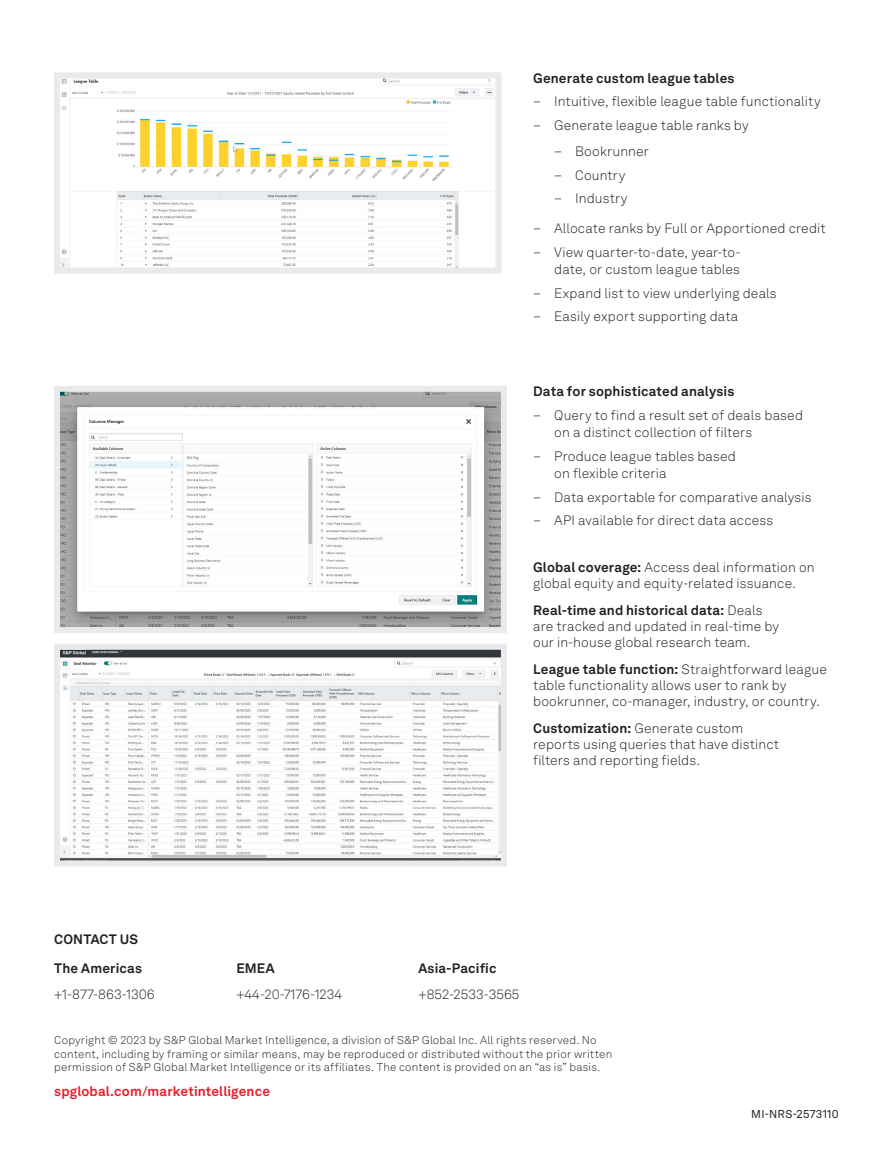
<style>
.page{position:relative;width:893px;height:1170px;background:#fff}
.page>*{position:absolute;margin:0;border:0;box-sizing:border-box;transform-origin:0 0}
.Body_copy_1_-_9_Auto{font:300 13.5px/16.2px "Akkurat LL";letter-spacing:.01em;color:#231f20}
.Subheading_Level_3{font:700 13.5px "Akkurat LL";letter-spacing:.01em;color:#231f20}
.Info_Level_1_-_9_11{font:300 13.5px "Akkurat LL";color:#231f20}
.S_P_Web_-_9_Auto{font:700 13.5px "Akkurat LL";letter-spacing:.01em;color:#ee1b2d}
.Disclaimer_Footnotes{font:300 11.25px/13.5px "Akkurat LL";letter-spacing:.02em;color:#231f20}
.Code_Number___7_5_9{font:11.25px "Akkurat LL";letter-spacing:.02em;color:#231f20}
.s1{font-weight:700}
</style>
<div class="page">
<img style="left:61px;top:79px;width:433px;height:187px">
<div style="left:54px;top:72px;width:447px;height:201px;border:6px solid #e9eaeb"></div>
<img style="left:61px;top:393px;width:439px;height:233px">
<div style="left:54px;top:386px;width:453px;height:247px;border:6px solid #e9eaeb"></div>
<img style="left:61px;top:650px;width:439px;height:209px">
<div style="left:54px;top:643px;width:453px;height:223px;border:6px solid #e9eaeb"></div>
<p class="Subheading_Level_3" style="left:533px;top:67px;width:203px">Generate custom league tables</p>
<p class="Body_copy_1_-_9_Auto" style="left:533px;top:93px;width:289px">– Intuitive, flexible league table functionality</p>
<p class="Body_copy_1_-_9_Auto" style="left:533px;top:117px;width:217px">– Generate league table ranks by</p>
<p class="Body_copy_1_-_9_Auto" style="left:554px;top:143px;width:96px">– Bookrunner</p>
<p class="Body_copy_1_-_9_Auto" style="left:554px;top:167px;width:73px">– Country</p>
<p class="Body_copy_1_-_9_Auto" style="left:554px;top:190px;width:75px">– Industry</p>
<p class="Body_copy_1_-_9_Auto" style="left:533px;top:220px;width:294px">– Allocate ranks by Full or Apportioned credit</p>
<p class="Body_copy_1_-_9_Auto" style="left:533px;top:243px;width:209px;line-height:17.5px;text-align:right">– View quarter-to-date, year-to&shy;date, or custom league tables</p>
<p class="Body_copy_1_-_9_Auto" style="left:533px;top:284px;width:245px">– Expand list to view underlying deals</p>
<p class="Body_copy_1_-_9_Auto" style="left:533px;top:308px;width:207px">– Easily export supporting data</p>
<p class="Subheading_Level_3" style="left:54px;top:929px;width:85px">CONTACT US</p>
<p class="Subheading_Level_3" style="left:54px;top:958px;width:89px">The Americas</p>
<p class="Info_Level_1_-_9_11" style="left:54px;top:984px;width:102px">+1-877-863-1306</p>
<p class="Subheading_Level_3" style="left:533px;top:381px;width:202px">Data for sophisticated analysis</p>
<p class="Body_copy_1_-_9_Auto" style="left:554px;top:406px;width:250px;line-height:17.5px;text-indent:-21px">– Query to find a result set of deals based on a distinct collection of filters</p>
<p class="Body_copy_1_-_9_Auto" style="left:554px;top:447px;width:183px;line-height:17.5px;text-indent:-21px">– Produce league tables based on flexible criteria</p>
<p class="Body_copy_1_-_9_Auto" style="left:533px;top:488px;width:280px">– Data exportable for comparative analysis</p>
<p class="Body_copy_1_-_9_Auto" style="left:533px;top:512px;width:242px">– API available for direct data access</p>
<p class="Body_copy_1_-_9_Auto" style="left:533px;top:558px;width:283px"><span class="s1">Global coverage:</span> Access deal information on global equity and equity-related issuance.</p>
<p class="Body_copy_1_-_9_Auto" style="left:533px;top:601px;width:247px"><span class="s1">Real-time and historical data:</span> Deals are tracked and updated in real-time by our in-house global research team.</p>
<p class="Body_copy_1_-_9_Auto" style="left:533px;top:660px;width:295px"><span class="s1">League table function:</span> Straightforward league table functionality allows user to rank by bookrunner, co-manager, industry, or country.</p>
<p class="Body_copy_1_-_9_Auto" style="left:533px;top:719px;width:247px"><span class="s1">Customization:</span> Generate custom reports using queries that have distinct filters and reporting fields.</p>
<p class="Subheading_Level_3" style="left:236px;top:958px;width:40px">EMEA</p>
<p class="Info_Level_1_-_9_11" style="left:236px;top:984px;width:107px">+44-20-7176-1234</p>
<p class="Subheading_Level_3" style="left:418px;top:958px;width:80px">Asia-Pacific</p>
<p class="Info_Level_1_-_9_11" style="left:418px;top:984px;width:103px">+852-2533-3565</p>
<p class="Disclaimer_Footnotes" style="left:54px;top:1032px;width:560px">Copyright © 2023 by S&amp;P Global Market Intelligence, a division of S&amp;P Global Inc. All rights reserved. No content, including by framing or similar means, may be reproduced or distributed without the prior written permission of S&amp;P Global Market Intelligence or its affiliates. The content is provided on an “as is” basis.</p>
<p class="S_P_Web_-_9_Auto" style="left:54px;top:1080px;width:217px">spglobal.com/marketintelligence</p>
<p class="Code_Number___7_5_9" style="left:751px;top:1105px;width:89px">MI-NRS-2573110</p>
</div>
